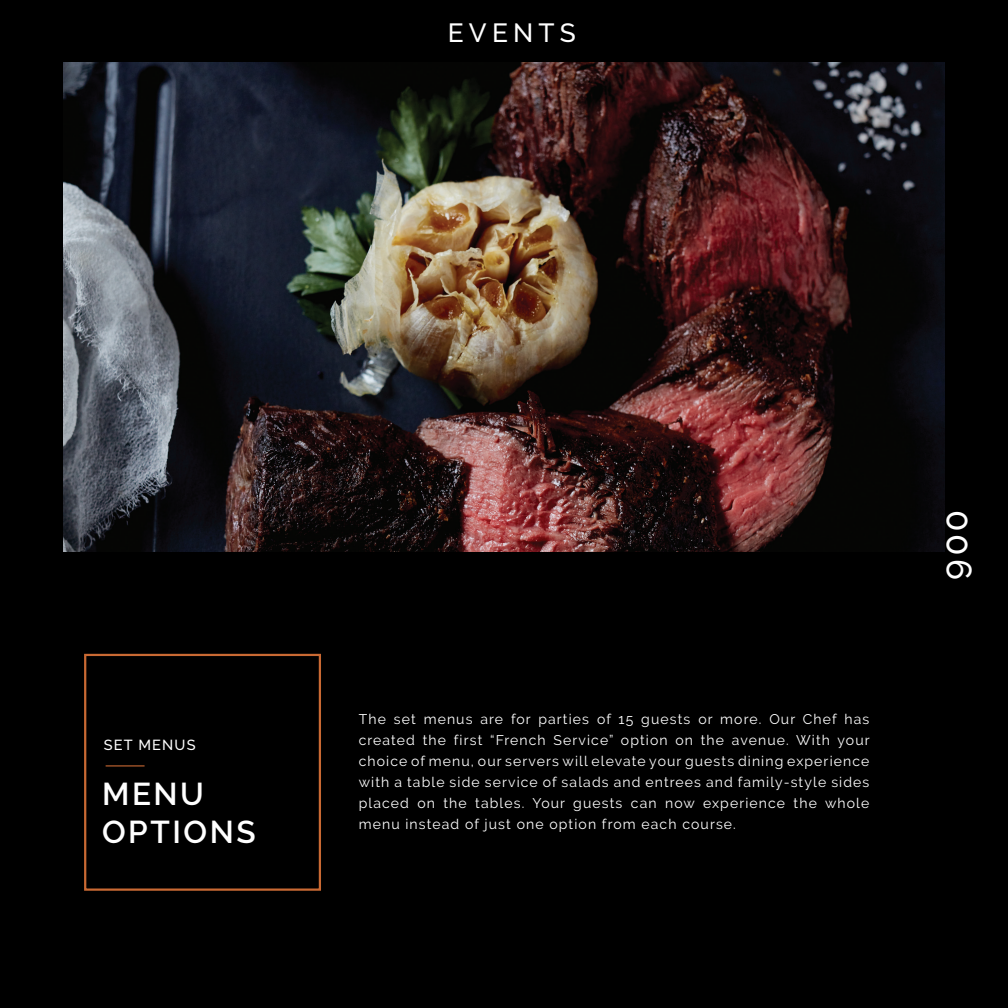
<style>
.page{position:relative;width:1008px;height:1008px;background:#000}
.page>*{position:absolute;margin:0;border:0;box-sizing:border-box;transform-origin:0 0}
.t1{font:500 35px "Raleway";color:#fff}
.t2{font:600 31.5px "Raleway";letter-spacing:.08em;color:#fff}
.t3{font:500 26.25px "Raleway";letter-spacing:.2em;color:#fff}
.t4{font:500 14.53px "Raleway";letter-spacing:.08em;color:#fff}
.t5{font:14px/21px "Raleway";letter-spacing:.08em;color:#fff;text-align:justify}
</style>
<div class="page">
<img style="left:64px;top:62px;width:881px;height:489px">
<div style="left:84px;top:654px;width:237px;height:237px;border:2px solid #c96933"></div>
<hr style="left:106px;top:765px;width:39px;height:1px;background:#c96933">
<p class="t3" style="left:448px;top:18px;width:130px">EVENTS</p>
<p class="t4" style="left:104px;top:736px;width:93px">SET MENUS</p>
<p class="t2" style="left:102px;top:776px;width:103px">MENU</p>
<p class="t2" style="left:102px;top:813px;width:155px">OPTIONS</p>
<p class="t5" style="left:359px;top:709px;width:512px">The set menus are for parties of 15 guests or more. Our Chef has created the first “French Service” option on the avenue. With your choice of menu, our servers will elevate your guests dining experience with a table side service of salads and entrees and family-style sides placed on the tables. Your guests can now experience the whole menu instead of just one option from each course.</p>
<p class="t1" style="left:979px;top:510px;width:71px;rotate:90deg">006</p>
</div>
